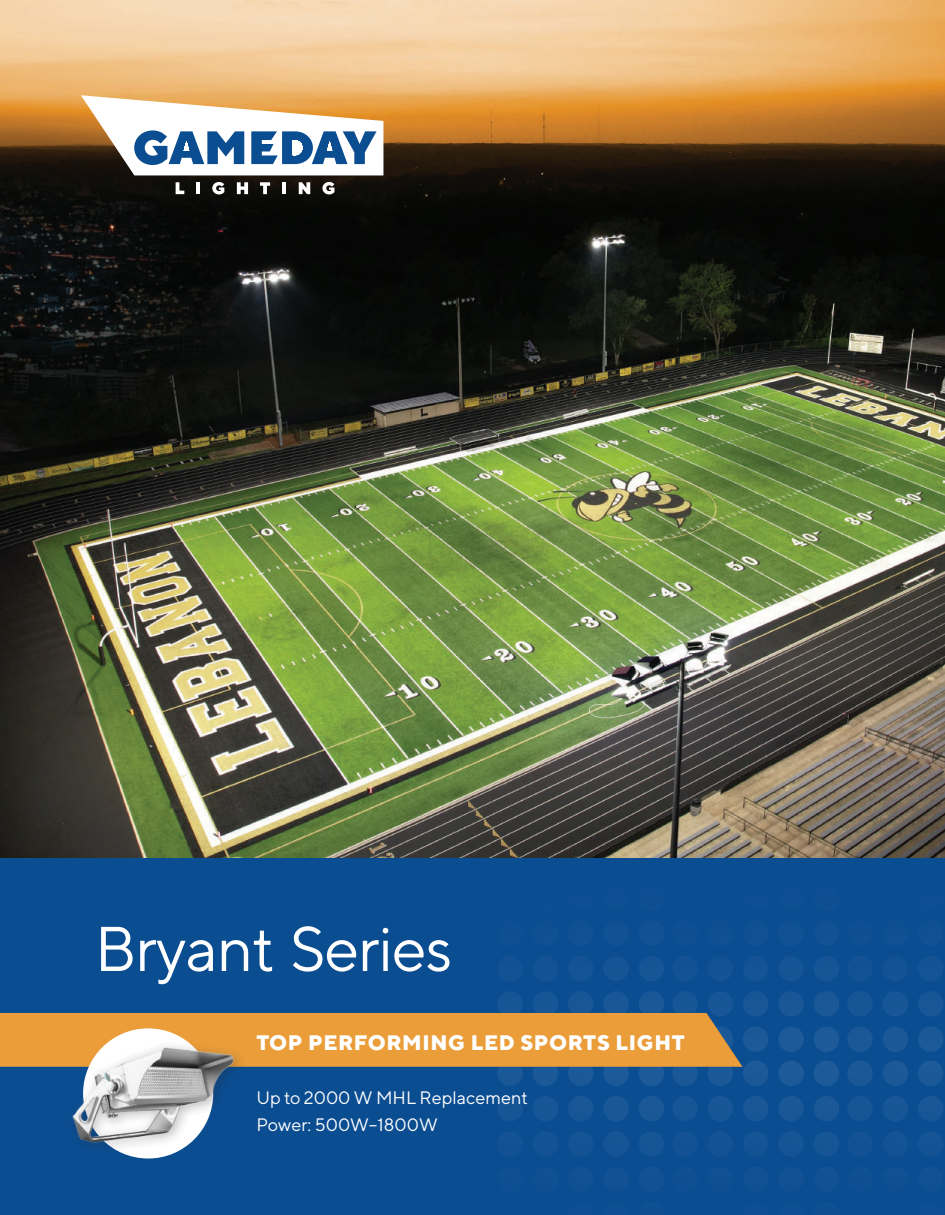
<style>
.page{position:relative;width:945px;height:1215px;background:#fff}
.page>*{position:absolute;margin:0;border:0;box-sizing:border-box;transform-origin:0 0}
.t1{font:63px "TT Norms";letter-spacing:-.02em;color:#fff}
.t2{font:800 21px "TT Norms";letter-spacing:.03em;color:#fff}
.t3{font:18px/27px "TT Norms";color:#fff}
</style>
<div class="page">
<div style="left:0;top:831px;width:945px;height:384px;background:#0b4d91"></div>
<img style="left:0;top:0;width:945px;height:858px">
<div style="left:883px;top:920px;width:25px;height:26px;background:#0f5093;border-radius:50%"></div>
<div style="left:918px;top:920px;width:25px;height:26px;background:#105193;border-radius:50%"></div>
<div style="left:847px;top:956px;width:26px;height:25px;background:#125294;border-radius:50%"></div>
<div style="left:883px;top:956px;width:25px;height:25px;background:#135394;border-radius:50%"></div>
<div style="left:918px;top:956px;width:25px;height:25px;background:#145395;border-radius:50%"></div>
<div style="left:847px;top:991px;width:26px;height:26px;background:#165596;border-radius:50%"></div>
<div style="left:883px;top:991px;width:25px;height:26px;background:#175696;border-radius:50%"></div>
<div style="left:918px;top:991px;width:25px;height:26px;background:#185697;border-radius:50%"></div>
<div style="left:847px;top:1026px;width:26px;height:26px;background:#1a5897;border-radius:50%"></div>
<div style="left:883px;top:1026px;width:25px;height:26px;background:#1b5898;border-radius:50%"></div>
<div style="left:918px;top:1026px;width:25px;height:26px;background:#1c5998;border-radius:50%"></div>
<div style="left:883px;top:1167px;width:25px;height:25px;background:#0f5093;border-radius:50%"></div>
<div style="left:918px;top:1167px;width:25px;height:25px;background:#105193;border-radius:50%"></div>
<div style="left:847px;top:1131px;width:26px;height:26px;background:#125294;border-radius:50%"></div>
<div style="left:883px;top:1131px;width:25px;height:26px;background:#135394;border-radius:50%"></div>
<div style="left:918px;top:1131px;width:25px;height:26px;background:#145395;border-radius:50%"></div>
<div style="left:847px;top:1096px;width:26px;height:25px;background:#165596;border-radius:50%"></div>
<div style="left:883px;top:1096px;width:25px;height:25px;background:#175696;border-radius:50%"></div>
<div style="left:918px;top:1096px;width:25px;height:25px;background:#185697;border-radius:50%"></div>
<div style="left:847px;top:1061px;width:26px;height:25px;background:#1a5897;border-radius:50%"></div>
<div style="left:883px;top:1061px;width:25px;height:25px;background:#1b5898;border-radius:50%"></div>
<div style="left:918px;top:1061px;width:25px;height:25px;background:#1c5998;border-radius:50%"></div>
<div style="left:708px;top:920px;width:25px;height:26px;background:#0f5093;border-radius:50%"></div>
<div style="left:743px;top:920px;width:25px;height:26px;background:#105193;border-radius:50%"></div>
<div style="left:778px;top:920px;width:26px;height:26px;background:#115194;border-radius:50%"></div>
<div style="left:814px;top:920px;width:25px;height:26px;background:#125294;border-radius:50%"></div>
<div style="left:672px;top:956px;width:26px;height:25px;background:#125294;border-radius:50%"></div>
<div style="left:708px;top:956px;width:25px;height:25px;background:#135394;border-radius:50%"></div>
<div style="left:743px;top:956px;width:25px;height:25px;background:#145395;border-radius:50%"></div>
<div style="left:778px;top:956px;width:26px;height:25px;background:#155495;border-radius:50%"></div>
<div style="left:814px;top:956px;width:25px;height:25px;background:#165596;border-radius:50%"></div>
<div style="left:672px;top:991px;width:26px;height:26px;background:#165596;border-radius:50%"></div>
<div style="left:708px;top:991px;width:25px;height:26px;background:#175696;border-radius:50%"></div>
<div style="left:743px;top:991px;width:25px;height:26px;background:#185697;border-radius:50%"></div>
<div style="left:778px;top:991px;width:26px;height:26px;background:#195797;border-radius:50%"></div>
<div style="left:814px;top:991px;width:25px;height:26px;background:#195797;border-radius:50%"></div>
<div style="left:743px;top:1026px;width:25px;height:26px;background:#1c5998;border-radius:50%"></div>
<div style="left:778px;top:1026px;width:26px;height:26px;background:#1c5998;border-radius:50%"></div>
<div style="left:814px;top:1026px;width:25px;height:26px;background:#1d5a99;border-radius:50%"></div>
<div style="left:708px;top:1167px;width:25px;height:25px;background:#0f5093;border-radius:50%"></div>
<div style="left:743px;top:1167px;width:25px;height:25px;background:#105193;border-radius:50%"></div>
<div style="left:778px;top:1167px;width:26px;height:25px;background:#115194;border-radius:50%"></div>
<div style="left:814px;top:1167px;width:25px;height:25px;background:#125294;border-radius:50%"></div>
<div style="left:672px;top:1131px;width:26px;height:26px;background:#125294;border-radius:50%"></div>
<div style="left:708px;top:1131px;width:25px;height:26px;background:#135394;border-radius:50%"></div>
<div style="left:743px;top:1131px;width:25px;height:26px;background:#145395;border-radius:50%"></div>
<div style="left:778px;top:1131px;width:26px;height:26px;background:#155495;border-radius:50%"></div>
<div style="left:814px;top:1131px;width:25px;height:26px;background:#165596;border-radius:50%"></div>
<div style="left:672px;top:1096px;width:26px;height:25px;background:#165596;border-radius:50%"></div>
<div style="left:708px;top:1096px;width:25px;height:25px;background:#175696;border-radius:50%"></div>
<div style="left:743px;top:1096px;width:25px;height:25px;background:#185697;border-radius:50%"></div>
<div style="left:778px;top:1096px;width:26px;height:25px;background:#195797;border-radius:50%"></div>
<div style="left:814px;top:1096px;width:25px;height:25px;background:#1a5897;border-radius:50%"></div>
<div style="left:672px;top:1061px;width:26px;height:25px;background:#1a5897;border-radius:50%"></div>
<div style="left:708px;top:1061px;width:25px;height:25px;background:#1b5898;border-radius:50%"></div>
<div style="left:743px;top:1061px;width:25px;height:25px;background:#1c5998;border-radius:50%"></div>
<div style="left:778px;top:1061px;width:26px;height:25px;background:#1d5a99;border-radius:50%"></div>
<div style="left:814px;top:1061px;width:25px;height:25px;background:#1e5a99;border-radius:50%"></div>
<div style="left:533px;top:920px;width:25px;height:26px;background:#0f5093;border-radius:50%"></div>
<div style="left:568px;top:920px;width:26px;height:26px;background:#105193;border-radius:50%"></div>
<div style="left:603px;top:920px;width:26px;height:26px;background:#115194;border-radius:50%"></div>
<div style="left:639px;top:920px;width:25px;height:26px;background:#125294;border-radius:50%"></div>
<div style="left:497px;top:956px;width:26px;height:25px;background:#125294;border-radius:50%"></div>
<div style="left:533px;top:956px;width:25px;height:25px;background:#135394;border-radius:50%"></div>
<div style="left:568px;top:956px;width:26px;height:25px;background:#145395;border-radius:50%"></div>
<div style="left:603px;top:956px;width:26px;height:25px;background:#155495;border-radius:50%"></div>
<div style="left:639px;top:956px;width:25px;height:25px;background:#165596;border-radius:50%"></div>
<div style="left:497px;top:991px;width:26px;height:26px;background:#165596;border-radius:50%"></div>
<div style="left:533px;top:991px;width:25px;height:26px;background:#175696;border-radius:50%"></div>
<div style="left:568px;top:991px;width:26px;height:26px;background:#185697;border-radius:50%"></div>
<div style="left:603px;top:991px;width:26px;height:26px;background:#195797;border-radius:50%"></div>
<div style="left:639px;top:991px;width:25px;height:26px;background:#195797;border-radius:50%"></div>
<div style="left:533px;top:1167px;width:25px;height:25px;background:#0f5093;border-radius:50%"></div>
<div style="left:568px;top:1167px;width:26px;height:25px;background:#105193;border-radius:50%"></div>
<div style="left:603px;top:1167px;width:26px;height:25px;background:#115194;border-radius:50%"></div>
<div style="left:639px;top:1167px;width:25px;height:25px;background:#125294;border-radius:50%"></div>
<div style="left:497px;top:1131px;width:26px;height:26px;background:#125294;border-radius:50%"></div>
<div style="left:533px;top:1131px;width:25px;height:26px;background:#135394;border-radius:50%"></div>
<div style="left:568px;top:1131px;width:26px;height:26px;background:#145395;border-radius:50%"></div>
<div style="left:603px;top:1131px;width:26px;height:26px;background:#155495;border-radius:50%"></div>
<div style="left:639px;top:1131px;width:25px;height:26px;background:#165596;border-radius:50%"></div>
<div style="left:497px;top:1096px;width:26px;height:25px;background:#165596;border-radius:50%"></div>
<div style="left:533px;top:1096px;width:25px;height:25px;background:#175696;border-radius:50%"></div>
<div style="left:568px;top:1096px;width:26px;height:25px;background:#185697;border-radius:50%"></div>
<div style="left:603px;top:1096px;width:26px;height:25px;background:#195797;border-radius:50%"></div>
<div style="left:639px;top:1096px;width:25px;height:25px;background:#1a5897;border-radius:50%"></div>
<div style="left:497px;top:1061px;width:26px;height:25px;background:#1a5897;border-radius:50%"></div>
<div style="left:533px;top:1061px;width:25px;height:25px;background:#1b5898;border-radius:50%"></div>
<div style="left:568px;top:1061px;width:26px;height:25px;background:#1c5998;border-radius:50%"></div>
<div style="left:603px;top:1061px;width:26px;height:25px;background:#1c5998;border-radius:50%"></div>
<div style="left:639px;top:1061px;width:25px;height:25px;background:#1d5a99;border-radius:50%"></div>
<div style="left:0;top:1013px;width:742px;height:54px;background:#ea9d39"></div>
<div style="left:83px;top:1028px;width:130px;height:131px;background:#fff;border-radius:50%"></div>
<div style="left:65px;top:1039px;width:182px;height:116px;background:#231f20;opacity:.3"></div>
<img style="left:68px;top:1044px;width:169px;height:102px">
<svg style="left:176px;top:182px;width:8px;height:12px"></svg>
<hr style="left:196px;top:182px;width:4px;height:12px;background:#fff">
<svg style="left:212px;top:182px;width:12px;height:12px"></svg>
<svg style="left:237px;top:182px;width:11px;height:12px"></svg>
<svg style="left:260px;top:182px;width:10px;height:12px"></svg>
<hr style="left:282px;top:182px;width:4px;height:12px;background:#fff">
<svg style="left:299px;top:182px;width:11px;height:12px"></svg>
<svg style="left:322px;top:182px;width:12px;height:12px"></svg>
<svg style="left:81px;top:95px;width:302px;height:80px"></svg>
<h1 class="t1" style="left:94px;top:910px;width:360px">Bryant Series</h1>
<p class="t2" style="left:256px;top:1029px;width:430px">TOP PERFORMING LED SPORTS LIGHT</p>
<p class="t3" style="left:256px;top:1084px;width:273px">Up to 2000 W MHL Replacement<br>Power: 500W–1800W</p>
</div>
